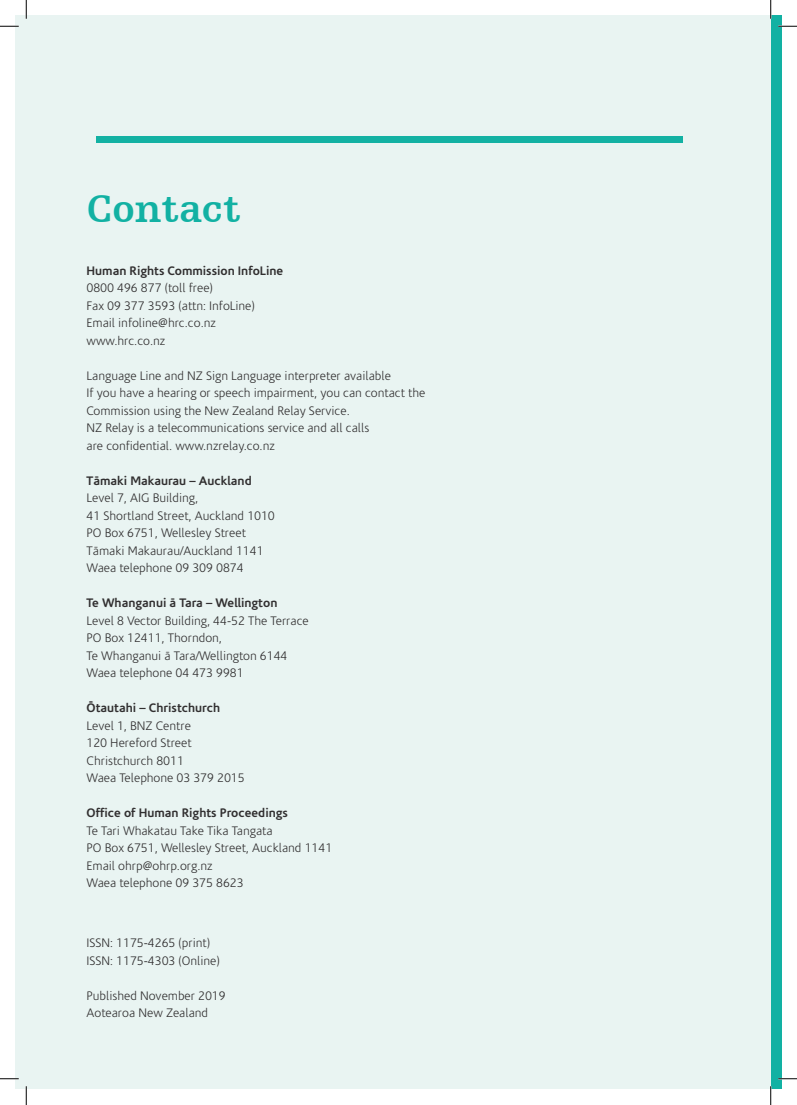
<style>
.page{position:relative;width:797px;height:1105px;background:#fff}
.page>*{position:absolute;margin:0;border:0;box-sizing:border-box;transform-origin:0 0}
.Headign_1{font:700 40px "Humanist Slabserif 712 BT";color:#12b1a3}
.Body_Text{font:300 12.5px/17.5px "Coris Macron";color:#312f30}
.Body_Text-2{font:700 12.5px "Coris Macron";color:#312f30}
</style>
<div class="page">
<div style="left:770px;top:16px;width:11px;height:1073px;background:#12b1a3"></div>
<div style="left:16px;top:16px;width:754px;height:1073px;background:#e9f4f2"></div>
<div style="left:96px;top:136px;width:586px;height:6px;background:#12b1a3"></div>
<svg style="left:0;top:25px;width:19px;height:2px"></svg>
<svg style="left:778px;top:25px;width:19px;height:2px"></svg>
<svg style="left:0;top:1078px;width:19px;height:1px"></svg>
<svg style="left:778px;top:1078px;width:19px;height:1px"></svg>
<svg style="left:25px;top:0;width:2px;height:19px"></svg>
<svg style="left:25px;top:1086px;width:2px;height:19px"></svg>
<svg style="left:770px;top:0;width:1px;height:19px"></svg>
<svg style="left:770px;top:1086px;width:1px;height:19px"></svg>
<p class="Headign_1" style="left:86px;top:184px;width:156px">Contact</p>
<p class="Body_Text-2" style="left:86px;top:263px;width:198px">Human Rights Commission InfoLine</p>
<p class="Body_Text" style="left:86px;top:280px;width:128px">0800 496 877 (toll free)</p>
<p class="Body_Text" style="left:86px;top:297px;width:170px">Fax 09 377 3593 (attn: InfoLine)</p>
<p class="Body_Text" style="left:86px;top:315px;width:131px">Email infoline@hrc.co.nz</p>
<p class="Body_Text" style="left:86px;top:332px;width:80px">www.hrc.co.nz</p>
<p class="Body_Text" style="left:86px;top:367px;width:306px">Language Line and NZ Sign Language interpreter available</p>
<p class="Body_Text" style="left:86px;top:385px;width:340px">If you have a hearing or speech impairment, you can contact the<br>Commission using the New Zealand Relay Service.</p>
<p class="Body_Text" style="left:86px;top:420px;width:284px">NZ Relay is a telecommunications service and all calls</p>
<p class="Body_Text" style="left:86px;top:437px;width:190px">are confidential. www.nzrelay.co.nz</p>
<p class="Body_Text-2" style="left:86px;top:473px;width:167px">Tämaki Makaurau – Auckland</p>
<p class="Body_Text" style="left:86px;top:490px;width:113px">Level 7, AIG Building,</p>
<p class="Body_Text" style="left:86px;top:507px;width:190px">41 Shortland Street, Auckland 1010</p>
<p class="Body_Text" style="left:86px;top:525px;width:161px">PO Box 6751, Wellesley Street</p>
<p class="Body_Text" style="left:86px;top:542px;width:178px">Tämaki Makaurau/Auckland 1141</p>
<p class="Body_Text" style="left:86px;top:560px;width:159px">Waea telephone 09 309 0874</p>
<p class="Body_Text-2" style="left:86px;top:596px;width:192px">Te Whanganui ä Tara – Wellington</p>
<p class="Body_Text" style="left:86px;top:612px;width:224px">Level 8 Vector Building, 44-52 The Terrace</p>
<p class="Body_Text" style="left:86px;top:630px;width:137px">PO Box 12411, Thorndon,</p>
<p class="Body_Text" style="left:86px;top:647px;width:202px">Te Whanganui ä Tara/Wellington 6144</p>
<p class="Body_Text" style="left:86px;top:665px;width:159px">Waea telephone 04 473 9981</p>
<p class="Body_Text-2" style="left:86px;top:701px;width:135px">Ötautahi – Christchurch</p>
<p class="Body_Text" style="left:86px;top:717px;width:106px">Level 1, BNZ Centre</p>
<p class="Body_Text" style="left:86px;top:735px;width:107px">120 Hereford Street</p>
<p class="Body_Text" style="left:86px;top:752px;width:99px">Christchurch 8011</p>
<p class="Body_Text" style="left:86px;top:770px;width:160px">Waea Telephone 03 379 2015</p>
<p class="Body_Text-2" style="left:86px;top:806px;width:203px">Office of Human Rights Proceedings</p>
<p class="Body_Text" style="left:86px;top:822px;width:188px">Te Tari Whakatau Take Tika Tangata</p>
<p class="Body_Text" style="left:86px;top:840px;width:247px">PO Box 6751, Wellesley Street, Auckland 1141</p>
<p class="Body_Text" style="left:86px;top:857px;width:128px">Email ohrp@ohrp.org.nz</p>
<p class="Body_Text" style="left:86px;top:875px;width:159px">Waea telephone 09 375 8623</p>
<p class="Body_Text" style="left:86px;top:934px;width:125px">ISSN: 1175-4265 (print)</p>
<p class="Body_Text" style="left:86px;top:952px;width:135px">ISSN: 1175-4303 (Online)</p>
<p class="Body_Text" style="left:86px;top:987px;width:141px">Published November 2019</p>
<p class="Body_Text" style="left:86px;top:1004px;width:123px">Aotearoa New Zealand</p>
</div>
